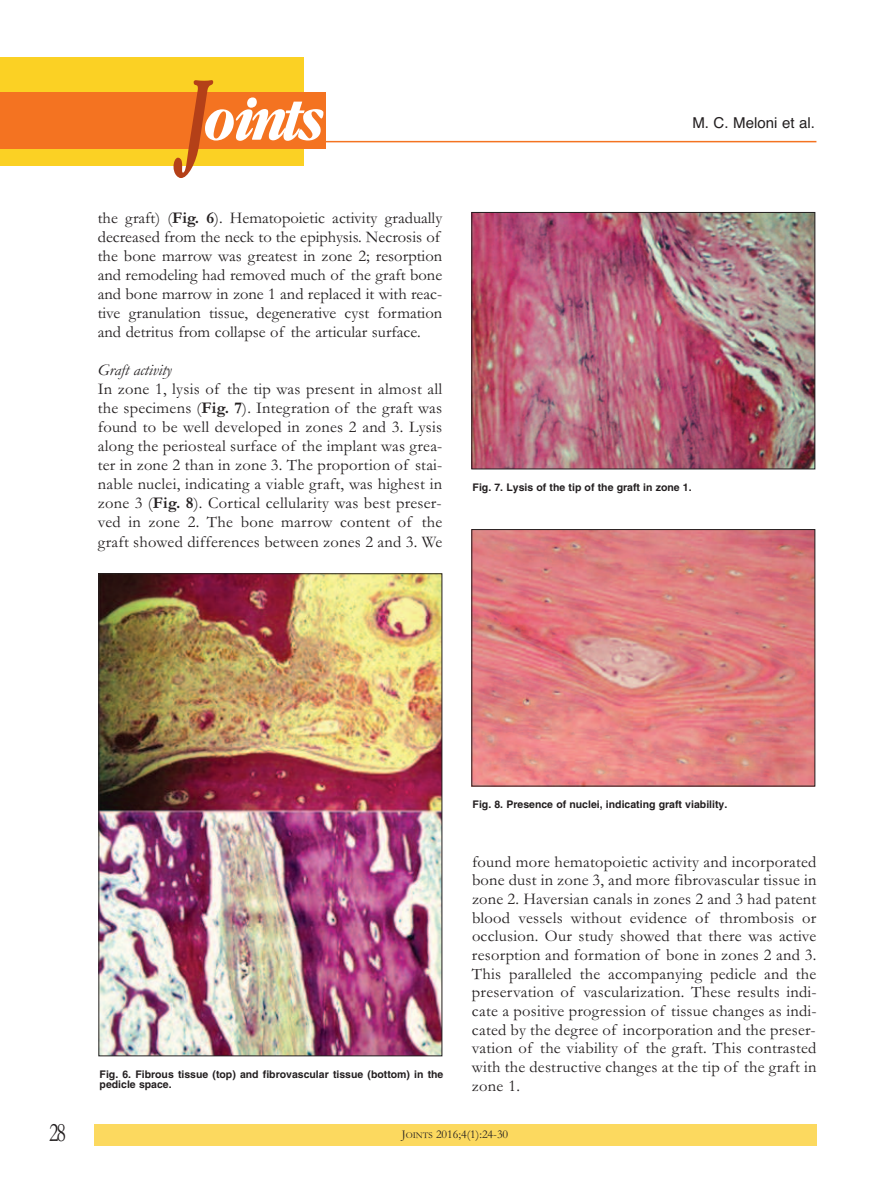
<style>
.page{position:relative;width:893px;height:1191px;background:#fff}
.page>*{position:absolute;margin:0;border:0;box-sizing:border-box;transform-origin:0 0}
.t1{font:italic 700 55.8px "Garamond Cond";letter-spacing:-.085em;color:#fff}
.t2{font:27px "Garamond";color:#231f20;scale:.75 1}
.t3{font:16.5px/19px "Garamond";color:#231f20;text-align:justify}
.t4{font:italic 16.5px "Garamond";color:#231f20}
.t5{font:15px "Helvetica";color:#231f20}
.t6{font:12px "Garamond";color:#231f20}
.t7{font:700 10.5px/10.5px "Helvetica";color:#231f20}
.s1{font-size:99.9px;color:#b44018}
.s2{font-weight:700}
.s3{font-size:9px}
</style>
<div class="page">
<div style="left:0;top:57px;width:304px;height:109px;background:#fbd124"></div>
<div style="left:0;top:92px;width:326px;height:56px;background:#f47321"></div>
<div style="left:94px;top:1124px;width:722px;height:21px;background:#fcd95f"></div>
<hr style="left:176px;top:141px;width:640px;height:1px;background:#f47321">
<img style="left:100px;top:575px;width:340px;height:479px">
<img style="left:473px;top:214px;width:340px;height:253px">
<div style="left:471px;top:212px;width:344px;height:257px;border:1px solid #231f20"></div>
<img style="left:473px;top:531px;width:340px;height:253px">
<div style="left:471px;top:529px;width:344px;height:257px;border:1px solid #231f20"></div>
<h1 class="t1" style="left:181px;top:88px;width:140px"><span class="s1">J</span>oints</h1>
<p class="t3" style="left:98px;top:208px;width:346px;text-align:left">the graft) (<span class="s2">Fig. 6</span>). Hematopoietic activity gradually decreased from the neck to the epiphysis. necrosis of the bone marrow was greatest in zone 2; resorption and remodeling had removed much of the graft bone and bone marrow in zone 1 and replaced it with reac&shy;tive granulation tissue, degenerative cyst formation and detritus from collapse of the articular surface.</p>
<p class="t4" style="left:98px;top:360px;width:76px">Graft activity</p>
<p class="t3" style="left:98px;top:379px;width:346px">in zone 1, lysis of the tip was present in almost all the specimens (<span class="s2">Fig. 7</span>). integration of the graft was found to be well developed in zones 2 and 3. Lysis along the periosteal surface of the implant was grea&shy;ter in zone 2 than in zone 3. the proportion of stai&shy;nable nuclei, indicating a viable graft, was highest in zone 3 (<span class="s2">Fig. 8</span>). Cortical cellularity was best preser&shy;ved in zone 2. the bone marrow content of the graft showed differences between zones 2 and 3. We</p>
<p class="t5" style="left:692px;top:114px;width:124px">M. C. Meloni et al.</p>
<p class="t7" style="left:473px;top:483px;width:221px">Fig. 7. Lysis of the tip of the graft in zone 1.</p>
<h2 class="t2" style="left:49px;top:1116px;width:24px">28</h2>
<p class="t7" style="left:100px;top:1069px;width:345px">Fig. 6. Fibrous tissue (top) and fibrovascular tissue (bottom) in the pedicle space.</p>
<p class="t7" style="left:473px;top:800px;width:256px">Fig. 8. Presence of nuclei, indicating graft viability.</p>
<p class="t3" style="left:472px;top:851px;width:346px;line-height:18.6px">found more hematopoietic activity and incorporated bone dust in zone 3, and more fibrovascular tissue in zone 2. Haversian canals in zones 2 and 3 had patent blood vessels without evidence of thrombosis or occlusion. our study showed that there was active resorption and formation of bone in zones 2 and 3. this paralleled the accompanying pedicle and the preservation of vascularization. these results indi&shy;cate a positive progression of tissue changes as indi&shy;cated by the degree of incorporation and the preser&shy;vation of the viability of the graft. this contrasted with the destructive changes at the tip of the graft in zone 1.</p>
<p class="t6" style="left:402px;top:1126px;width:108px">J<span class="s3">oints</span> 2016;4(1):24-30</p>
</div>
